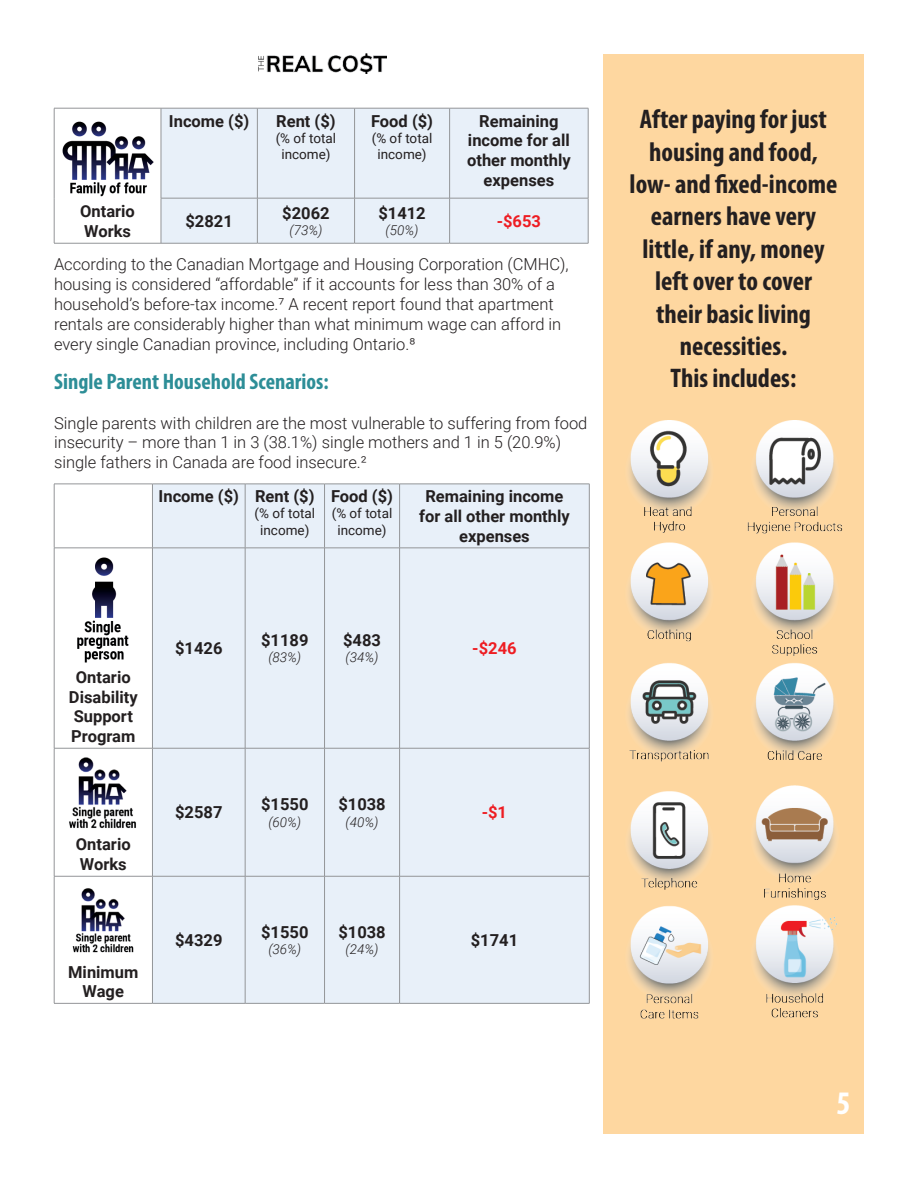
<style>
.page{position:relative;width:918px;height:1188px;background:#fff}
.page>*{position:absolute;margin:0;border:0;box-sizing:border-box;transform-origin:0 0}
.t1{font:33px "Myriad Variable Concept";color:#fff}
.t2{font:27px/32.4px "Myriad Variable Concept";color:#231f20;text-align:center}
.t3{font:22.5px "Myriad Variable Concept";color:#2d8e97}
.t4{font:300 16.5px/19.8px "Roboto";color:#231f20}
.t5{font:700 16.5px/19.8px "Roboto";color:#231f20;text-align:center}
.t6{font:700 16.5px "Roboto";color:#ee1d23}
.t7{font:13.5px/16.2px "Roboto";color:#231f20;text-align:center}
.t8{font:italic 300 13.5px "Roboto";color:#231f20}
</style>
<div class="page">
<div style="left:603px;top:54px;width:261px;height:1080px;background:#fed7a0"></div>
<img style="left:629px;top:420px;width:214px;height:599px">
<svg style="left:55px;top:547px;width:97px;height:456px"></svg>
<div style="left:153px;top:485px;width:436px;height:518px;background:#e8f0f9"></div>
<hr style="left:152px;top:484px;width:93px;height:1px;background:#939598">
<hr style="left:245px;top:484px;width:80px;height:1px;background:#939598">
<hr style="left:245px;top:484px;width:1px;height:64px;background:#939598">
<hr style="left:325px;top:484px;width:75px;height:1px;background:#939598">
<hr style="left:324px;top:484px;width:1px;height:64px;background:#939598">
<hr style="left:400px;top:484px;width:189px;height:1px;background:#939598">
<hr style="left:399px;top:484px;width:1px;height:64px;background:#939598">
<hr style="left:589px;top:484px;width:1px;height:64px;background:#939598">
<hr style="left:152px;top:548px;width:93px;height:1px;background:#939598">
<hr style="left:245px;top:548px;width:80px;height:1px;background:#939598">
<hr style="left:245px;top:548px;width:1px;height:200px;background:#939598">
<hr style="left:325px;top:548px;width:75px;height:1px;background:#939598">
<hr style="left:324px;top:548px;width:1px;height:200px;background:#939598">
<hr style="left:400px;top:548px;width:189px;height:1px;background:#939598">
<hr style="left:399px;top:548px;width:1px;height:200px;background:#939598">
<hr style="left:589px;top:548px;width:1px;height:200px;background:#939598">
<hr style="left:152px;top:748px;width:93px;height:1px;background:#939598">
<hr style="left:245px;top:748px;width:80px;height:1px;background:#939598">
<hr style="left:245px;top:748px;width:1px;height:128px;background:#939598">
<hr style="left:325px;top:748px;width:75px;height:1px;background:#939598">
<hr style="left:324px;top:748px;width:1px;height:128px;background:#939598">
<hr style="left:400px;top:748px;width:189px;height:1px;background:#939598">
<hr style="left:399px;top:748px;width:1px;height:128px;background:#939598">
<hr style="left:589px;top:748px;width:1px;height:128px;background:#939598">
<hr style="left:152px;top:876px;width:93px;height:1px;background:#939598">
<hr style="left:245px;top:876px;width:80px;height:1px;background:#939598">
<hr style="left:245px;top:876px;width:1px;height:127px;background:#939598">
<hr style="left:325px;top:876px;width:75px;height:1px;background:#939598">
<hr style="left:324px;top:876px;width:1px;height:127px;background:#939598">
<hr style="left:400px;top:876px;width:189px;height:1px;background:#939598">
<hr style="left:399px;top:876px;width:1px;height:127px;background:#939598">
<hr style="left:589px;top:876px;width:1px;height:127px;background:#939598">
<hr style="left:152px;top:1003px;width:93px;height:1px;background:#939598">
<hr style="left:245px;top:1003px;width:80px;height:1px;background:#939598">
<hr style="left:325px;top:1003px;width:75px;height:1px;background:#939598">
<hr style="left:400px;top:1003px;width:189px;height:1px;background:#939598">
<hr style="left:54px;top:484px;width:98px;height:1px;background:#939598">
<hr style="left:54px;top:484px;width:1px;height:64px;background:#939598">
<hr style="left:152px;top:484px;width:1px;height:64px;background:#939598">
<hr style="left:54px;top:548px;width:98px;height:1px;background:#939598">
<hr style="left:54px;top:548px;width:1px;height:200px;background:#939598">
<hr style="left:152px;top:548px;width:1px;height:200px;background:#939598">
<hr style="left:54px;top:748px;width:98px;height:1px;background:#939598">
<hr style="left:54px;top:748px;width:1px;height:128px;background:#939598">
<hr style="left:152px;top:748px;width:1px;height:128px;background:#939598">
<hr style="left:54px;top:876px;width:98px;height:1px;background:#939598">
<hr style="left:54px;top:876px;width:1px;height:127px;background:#939598">
<hr style="left:152px;top:876px;width:1px;height:127px;background:#939598">
<hr style="left:54px;top:1003px;width:98px;height:1px;background:#939598">
<img style="left:75px;top:554px;width:56px;height:109px">
<img style="left:68px;top:754px;width:71px;height:77px">
<img style="left:71px;top:885px;width:64px;height:70px">
<img style="left:258px;top:54px;width:128px;height:20px">
<div style="left:162px;top:109px;width:426px;height:134px;background:#e8f0f9"></div>
<hr style="left:54px;top:108px;width:107px;height:1px;background:#939598">
<hr style="left:54px;top:108px;width:1px;height:90px;background:#939598">
<hr style="left:161px;top:108px;width:96px;height:1px;background:#939598">
<hr style="left:161px;top:108px;width:1px;height:90px;background:#939598">
<hr style="left:257px;top:108px;width:98px;height:1px;background:#939598">
<hr style="left:257px;top:108px;width:1px;height:90px;background:#939598">
<hr style="left:355px;top:108px;width:95px;height:1px;background:#939598">
<hr style="left:354px;top:108px;width:1px;height:90px;background:#939598">
<hr style="left:450px;top:108px;width:138px;height:1px;background:#939598">
<hr style="left:449px;top:108px;width:1px;height:90px;background:#939598">
<hr style="left:588px;top:108px;width:1px;height:90px;background:#939598">
<hr style="left:54px;top:198px;width:1px;height:45px;background:#939598">
<hr style="left:161px;top:198px;width:96px;height:1px;background:#939598">
<hr style="left:161px;top:198px;width:1px;height:45px;background:#939598">
<hr style="left:257px;top:198px;width:98px;height:1px;background:#939598">
<hr style="left:257px;top:198px;width:1px;height:45px;background:#939598">
<hr style="left:355px;top:198px;width:95px;height:1px;background:#939598">
<hr style="left:354px;top:198px;width:1px;height:45px;background:#939598">
<hr style="left:450px;top:198px;width:138px;height:1px;background:#939598">
<hr style="left:449px;top:198px;width:1px;height:45px;background:#939598">
<hr style="left:588px;top:198px;width:1px;height:45px;background:#939598">
<hr style="left:54px;top:243px;width:107px;height:1px;background:#939598">
<hr style="left:161px;top:243px;width:96px;height:1px;background:#939598">
<hr style="left:257px;top:243px;width:98px;height:1px;background:#939598">
<hr style="left:355px;top:243px;width:95px;height:1px;background:#939598">
<hr style="left:450px;top:243px;width:138px;height:1px;background:#939598">
<img style="left:62px;top:121px;width:92px;height:76px">
<p class="t5" style="left:169px;top:110px;width:82px">Income ($)</p>
<p class="t5" style="left:276px;top:110px;width:61px">Rent ($)</p>
<p class="t7" style="left:276px;top:129px;width:62px">(% of total income)</p>
<p class="t5" style="left:371px;top:110px;width:64px">Food ($)</p>
<p class="t7" style="left:372px;top:129px;width:62px">(% of total income)</p>
<p class="t5" style="left:467px;top:110px;width:105px">Remaining income for all other monthly expenses</p>
<p class="t5" style="left:282px;top:202px;width:49px">$2062</p>
<p class="t8" style="left:289px;top:221px;width:34px">(73%)</p>
<p class="t5" style="left:378px;top:202px;width:49px">$1412</p>
<p class="t8" style="left:386px;top:221px;width:34px">(50%)</p>
<p class="t5" style="left:80px;top:201px;width:56px;text-align:left">Ontario<br>Works</p>
<p class="t6" style="left:497px;top:209px;width:46px">-$653</p>
<p class="t4" style="left:54px;top:254px;width:516px">According to the Canadian Mortgage and Housing Corporation (CMHC), housing is considered “affordable” if it accounts for less than 30% of a household’s before-tax income.7 A recent report found that apartment rentals are considerably higher than what minimum wage can afford in every single Canadian province, including Ontario.8</p>
<p class="t5" style="left:186px;top:211px;width:49px">$2821</p>
<p class="t2" style="left:630px;top:103px;width:209px">After paying for just housing and food, low- and fixed-income earners have very little, if any, money left over to cover their basic living necessities.</p>
<p class="t3" style="left:54px;top:368px;width:276px">Single Parent Household Scenarios:</p>
<p class="t2" style="left:671px;top:362px;width:127px">This includes:</p>
<p class="t4" style="left:54px;top:412px;width:535px">Single parents with children are the most vulnerable to suffering from food insecurity – more than 1 in 3 (38.1%) single mothers and 1 in 5 (20.9%) single fathers in Canada are food insecure.²</p>
<p class="t5" style="left:159px;top:486px;width:82px">Income ($)</p>
<p class="t5" style="left:255px;top:486px;width:61px">Rent ($)</p>
<p class="t7" style="left:255px;top:505px;width:62px">(% of total income)</p>
<p class="t5" style="left:331px;top:486px;width:64px">Food ($)</p>
<p class="t7" style="left:332px;top:505px;width:62px">(% of total income)</p>
<p class="t5" style="left:419px;top:486px;width:152px">Remaining income for all other monthly expenses</p>
<p class="t5" style="left:69px;top:666px;width:70px">Ontario<br>Disability<br>Support<br>Program</p>
<p class="t5" style="left:76px;top:834px;width:56px;text-align:left">Ontario<br>Works</p>
<p class="t5" style="left:68px;top:961px;width:72px">Minimum<br>Wage</p>
<p class="t5" style="left:175px;top:638px;width:49px">$1426</p>
<p class="t5" style="left:175px;top:802px;width:49px">$2587</p>
<p class="t5" style="left:175px;top:930px;width:49px">$4329</p>
<p class="t5" style="left:261px;top:630px;width:49px">$1189</p>
<p class="t8" style="left:268px;top:648px;width:34px">(83%)</p>
<p class="t5" style="left:343px;top:630px;width:39px">$483</p>
<p class="t8" style="left:346px;top:648px;width:34px">(34%)</p>
<p class="t5" style="left:261px;top:794px;width:49px">$1550</p>
<p class="t8" style="left:268px;top:812px;width:34px">(60%)</p>
<p class="t5" style="left:338px;top:794px;width:49px">$1038</p>
<p class="t8" style="left:346px;top:812px;width:34px">(40%)</p>
<p class="t5" style="left:261px;top:922px;width:49px">$1550</p>
<p class="t8" style="left:268px;top:940px;width:34px">(36%)</p>
<p class="t5" style="left:338px;top:922px;width:49px">$1038</p>
<p class="t8" style="left:346px;top:940px;width:34px">(24%)</p>
<p class="t6" style="left:472px;top:637px;width:46px">-$246</p>
<p class="t6" style="left:482px;top:801px;width:27px">-$1</p>
<p class="t5" style="left:471px;top:930px;width:49px">$1741</p>
<p class="t1" style="left:837px;top:1084px;width:16px">5</p>
</div>
